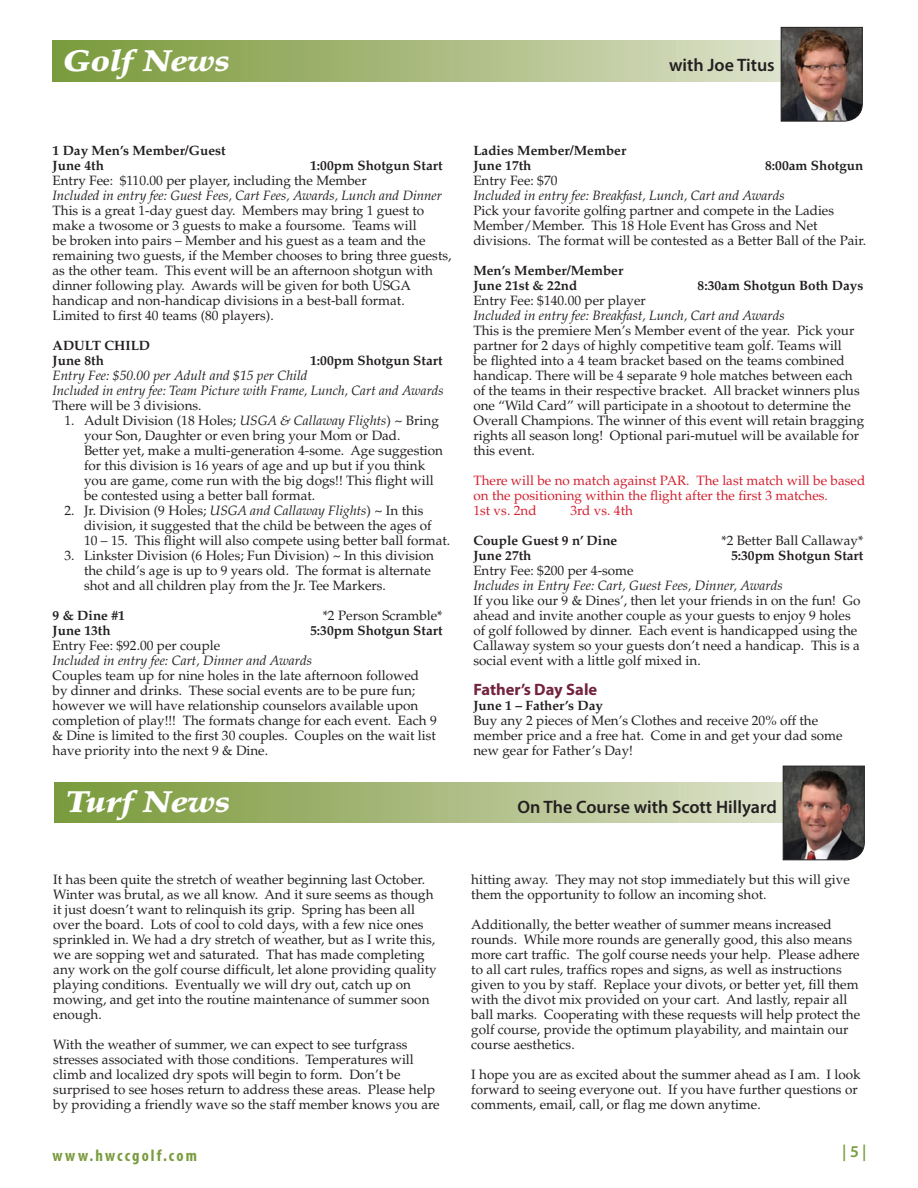
<style>
.page{position:relative;width:918px;height:1188px;background:#fff}
.page>*{position:absolute;margin:0;border:0;box-sizing:border-box;transform-origin:0 0}
.t1{font:italic 900 30px "Palatino";color:#fff;scale:1.11 1}
.t2{font:600 18px "Myriad Pro";color:#231f20}
.t3{font:700 condensed 16.5px "Myriad Pro";letter-spacing:.13em;color:#799b3d}
.t4{font:700 16.5px "Myriad Pro";color:#73233d}
.t5{font:600 16.5px "Myriad Pro";color:#799b3d}
.t6{font:13.5px/15px "Palatino";color:#231f20}
.t7{font:italic 13.5px/15px "Palatino";color:#231f20}
.t8{font:700 13.5px/15px "Palatino";color:#231f20}
.t9{font:13.5px/15px "Palatino";color:#d2202f}
.s1{font-style:italic}
</style>
<div class="page">
<div style="left:53px;top:41px;width:729px;height:40px;background:linear-gradient(to right,#789837,#dce0c8)"></div>
<img style="left:780px;top:27px;width:83px;height:95px">
<div style="left:55px;top:782px;width:729px;height:41px;background:linear-gradient(to right,#789837,#dce0c8)"></div>
<img style="left:782px;top:765px;width:83px;height:96px">
<h1 class="t1" style="left:63px;top:43px;width:152px">Golf News</h1>
<h2 class="t2" style="left:669px;top:53px;width:107px">with Joe Titus</h2>
<p class="t8" style="left:53px;top:143px;width:175px">1 Day Men’s Member/Guest<br>June 4th</p>
<p class="t8" style="left:310px;top:158px;width:134px">1:00pm Shotgun Start</p>
<p class="t6" style="left:53px;top:173px;width:316px">Entry Fee: $110.00 per player, including the Member</p>
<p class="t7" style="left:53px;top:188px;width:391px">Included in entry fee: Guest Fees, Cart Fees, Awards, Lunch and Dinner</p>
<p class="t6" style="left:53px;top:203px;width:400px">This is a great 1-day guest day. Members may bring 1 guest to make a twosome or 3 guests to make a foursome. Teams will<br>be broken into pairs – Member and his guest as a team and the remaining two guests, if the Member chooses to bring three guests, as the other team. This event will be an afternoon shotgun with dinner following play. Awards will be given for both USGA handicap and non-handicap divisions in a best-ball format.<br>Limited to first 40 teams (80 players).</p>
<p class="t8" style="left:53px;top:338px;width:99px">ADULT CHILD<br>June 8th</p>
<p class="t8" style="left:310px;top:353px;width:134px">1:00pm Shotgun Start</p>
<p class="t7" style="left:53px;top:368px;width:393px">Entry Fee: $50.00 per Adult and $15 per Child<br>Included in entry fee: Team Picture with Frame, Lunch, Cart and Awards</p>
<p class="t6" style="left:53px;top:398px;width:151px">There will be 3 divisions.</p>
<p class="t6" style="left:84px;top:413px;width:360px;text-indent:-19px">1. Adult Division (18 Holes; <span class="s1">USGA &amp; Callaway Flights</span>) ~ Bring your Son, Daughter or even bring your Mom or Dad.<br>Better yet, make a multi-generation 4-some. Age suggestion for this division is 16 years of age and up but if you think you are game, come run with the big dogs!! This flight will be contested using a better ball format.</p>
<p class="t6" style="left:84px;top:503px;width:368px;text-indent:-19px">2. Jr. Division (9 Holes; <span class="s1">USGA and Callaway Flights</span>) ~ In this division, it suggested that the child be between the ages of<br>10 – 15. This flight will also compete using better ball format.</p>
<p class="t6" style="left:84px;top:548px;width:351px;text-indent:-19px">3. Linkster Division (6 Holes; Fun Division) ~ In this division the child’s age is up to 9 years old. The format is alternate shot and all children play from the Jr. Tee Markers.</p>
<p class="t8" style="left:53px;top:608px;width:74px">9 &amp; Dine #1</p>
<p class="t6" style="left:323px;top:608px;width:121px">*2 Person Scramble*</p>
<p class="t8" style="left:53px;top:623px;width:60px">June 13th</p>
<p class="t8" style="left:310px;top:623px;width:134px">5:30pm Shotgun Start</p>
<p class="t6" style="left:53px;top:638px;width:169px">Entry Fee: $92.00 per couple</p>
<p class="t7" style="left:53px;top:653px;width:261px">Included in entry fee: Cart, Dinner and Awards</p>
<p class="t6" style="left:53px;top:668px;width:386px">Couples team up for nine holes in the late afternoon followed by dinner and drinks. These social events are to be pure fun; however we will have relationship counselors available upon completion of play!!! The formats change for each event. Each 9 &amp; Dine is limited to the first 30 couples. Couples on the wait list have priority into the next 9 &amp; Dine.</p>
<p class="t8" style="left:473px;top:143px;width:154px">Ladies Member/Member<br>June 17th</p>
<p class="t8" style="left:765px;top:158px;width:100px">8:00am Shotgun</p>
<p class="t6" style="left:473px;top:173px;width:86px">Entry Fee: $70</p>
<p class="t7" style="left:473px;top:188px;width:313px">Included in entry fee: Breakfast, Lunch, Cart and Awards</p>
<p class="t6" style="left:473px;top:203px;width:394px">Pick your favorite golfing partner and compete in the Ladies<br>Member/Member. This 18 Hole Event has Gross and Net divisions. The format will be contested as a Better Ball of the Pair.</p>
<p class="t8" style="left:473px;top:263px;width:151px">Men’s Member/Member<br>June 21st &amp; 22nd</p>
<p class="t8" style="left:698px;top:278px;width:167px">8:30am Shotgun Both Days</p>
<p class="t6" style="left:473px;top:293px;width:174px">Entry Fee: $140.00 per player</p>
<p class="t7" style="left:473px;top:308px;width:313px">Included in entry fee: Breakfast, Lunch, Cart and Awards</p>
<p class="t6" style="left:473px;top:323px;width:392px">This is the premiere Men’s Member event of the year. Pick your partner for 2 days of highly competitive team golf. Teams will<br>be flighted into a 4 team bracket based on the teams combined handicap. There will be 4 separate 9 hole matches between each of the teams in their respective bracket. All bracket winners plus one “Wild Card” will participate in a shootout to determine the Overall Champions. The winner of this event will retain bragging rights all season long! Optional pari-mutuel will be available for this event.</p>
<p class="t9" style="left:473px;top:473px;width:393px">There will be no match against PAR. The last match will be based on the positioning within the flight after the first 3 matches.<br>1st vs. 2nd</p>
<p class="t9" style="left:570px;top:503px;width:64px">3rd vs. 4th</p>
<p class="t8" style="left:473px;top:533px;width:145px">Couple Guest 9 n’ Dine</p>
<p class="t6" style="left:721px;top:533px;width:143px">*2 Better Ball Callaway*</p>
<p class="t8" style="left:473px;top:548px;width:60px">June 27th</p>
<p class="t8" style="left:731px;top:548px;width:134px">5:30pm Shotgun Start</p>
<p class="t6" style="left:473px;top:563px;width:162px">Entry Fee: $200 per 4-some</p>
<p class="t7" style="left:473px;top:578px;width:311px">Includes in Entry Fee: Cart, Guest Fees, Dinner, Awards</p>
<p class="t6" style="left:473px;top:593px;width:388px">If you like our 9 &amp; Dines’, then let your friends in on the fun! Go ahead and invite another couple as your guests to enjoy 9 holes of golf followed by dinner. Each event is handicapped using the Callaway system so your guests don’t need a handicap. This is a social event with a little golf mixed in.</p>
<p class="t4" style="left:473px;top:678px;width:125px">Father’s Day Sale</p>
<p class="t8" style="left:473px;top:698px;width:131px">June 1 – Father’s Day</p>
<p class="t6" style="left:473px;top:713px;width:371px;line-height:15.5px">Buy any 2 pieces of Men’s Clothes and receive 20% off the member price and a free hat. Come in and get your dad some new gear for Father’s Day!</p>
<h1 class="t1" style="left:65px;top:784px;width:150px">Turf News</h1>
<h2 class="t2" style="left:517px;top:796px;width:261px">On The Course with Scott Hillyard</h2>
<p class="t6" style="left:53px;top:872px;width:385px">It has been quite the stretch of weather beginning last October.<br>Winter was brutal, as we all know. And it sure seems as though it just doesn’t want to relinquish its grip. Spring has been all over the board. Lots of cool to cold days, with a few nice ones sprinkled in. We had a dry stretch of weather, but as I write this, we are sopping wet and saturated. That has made completing any work on the golf course difficult, let alone providing quality playing conditions. Eventually we will dry out, catch up on mowing, and get into the routine maintenance of summer soon enough.</p>
<p class="t6" style="left:53px;top:1037px;width:388px">With the weather of summer, we can expect to see turfgrass stresses associated with those conditions. Temperatures will climb and localized dry spots will begin to form. Don’t be surprised to see hoses return to address these areas. Please help by providing a friendly wave so the staff member knows you are</p>
<p class="t6" style="left:471px;top:872px;width:380px">hitting away. They may not stop immediately but this will give them the opportunity to follow an incoming shot.</p>
<p class="t6" style="left:471px;top:917px;width:391px">Additionally, the better weather of summer means increased rounds. While more rounds are generally good, this also means more cart traffic. The golf course needs your help. Please adhere to all cart rules, traffics ropes and signs, as well as instructions given to you by staff. Replace your divots, or better yet, fill them with the divot mix provided on your cart. And lastly, repair all ball marks. Cooperating with these requests will help protect the golf course, provide the optimum playability, and maintain our course aesthetics.</p>
<p class="t6" style="left:471px;top:1067px;width:391px">I hope you are as excited about the summer ahead as I am. I look forward to seeing everyone out. If you have further questions or comments, email, call, or flag me down anytime.</p>
<p class="t3" style="left:52px;top:1145px;width:146px">www.hwccgolf.com</p>
<p class="t5" style="left:842px;top:1141px;width:26px">| 5 |</p>
</div>
